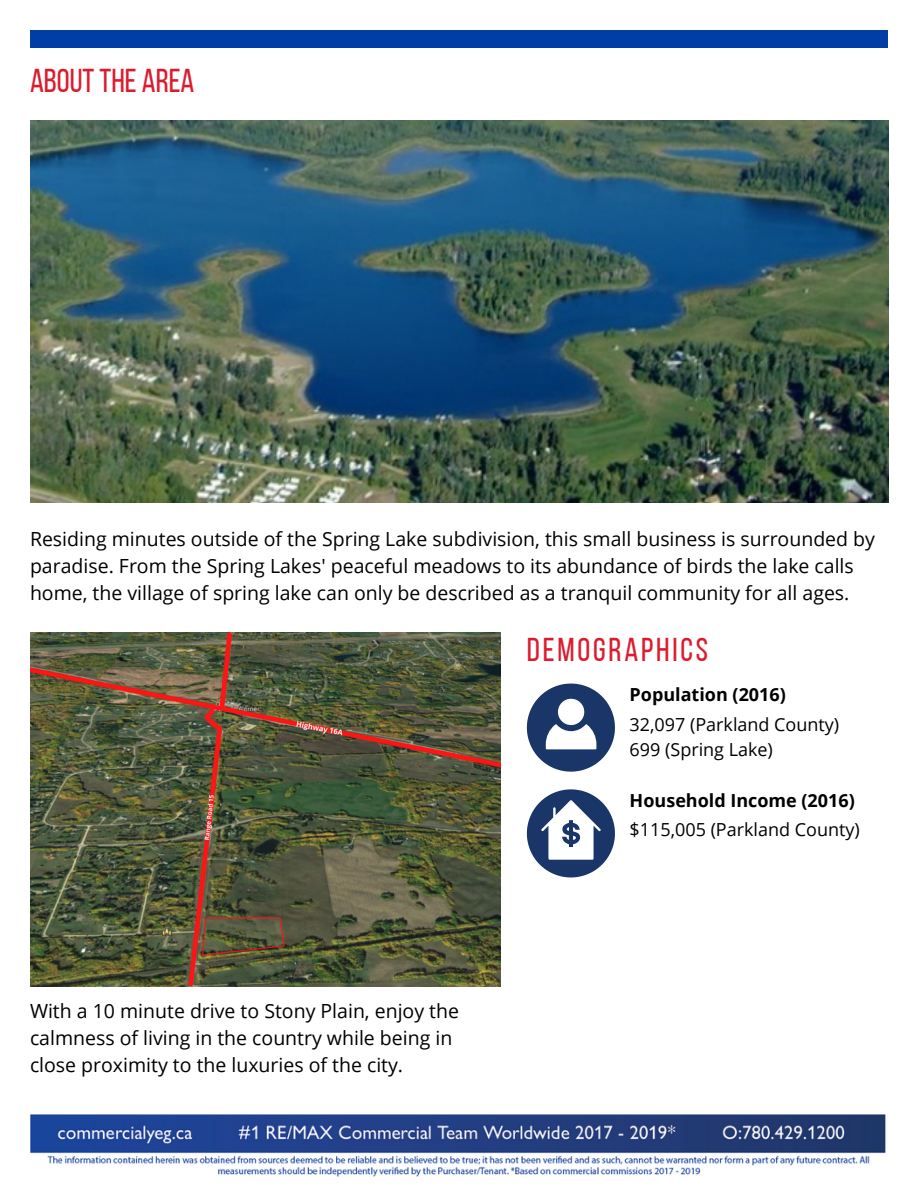
<style>
.page{position:relative;width:918px;height:1188px;background:#fff}
.page>*{position:absolute;margin:0;border:0;box-sizing:border-box;transform-origin:0 0}
.t1{font:33px "Bebas Neue";color:#dc1c2e}
.t2{font:33px "Bebas Neue";letter-spacing:.085em;color:#dc1c2e}
.t3{font:19.5px/27px "Open Sans";color:#000}
.t4{font:18px "Open Sans";color:#000}
.t5{font:700 18px "Open Sans";color:#000}
</style>
<div class="page">
<img style="left:30px;top:1114px;width:856px;height:63px">
<div style="left:30px;top:31px;width:858px;height:17px;background:#003da5"></div>
<img style="left:30px;top:120px;width:858px;height:383px">
<img style="left:30px;top:633px;width:470px;height:353px">
<svg style="left:527px;top:684px;width:88px;height:88px"></svg>
<svg style="left:527px;top:789px;width:88px;height:88px"></svg>
<p class="t1" style="left:30px;top:67px;width:166px">ABOUTTHE AREA</p>
<p class="t3" style="left:30px;top:525px;width:846px">Residing minutes outside of the Spring Lake subdivision, this small business is surrounded by paradise. From the Spring Lakes' peaceful meadows to its abundance of birds the lake calls home, the village of spring lake can only be described as a tranquil community for all ages.</p>
<p class="t3" style="left:30px;top:997px;width:431px">With a 10 minute drive to Stony Plain, enjoy the calmness of living in the country while being in close proximity to the luxuries of the city.</p>
<p class="t2" style="left:527px;top:636px;width:183px">DEMOGRAPHICS</p>
<p class="t5" style="left:630px;top:682px;width:158px">Population (2016)</p>
<p class="t4" style="left:630px;top:711px;width:211px">32,097 (Parkland County)</p>
<p class="t4" style="left:630px;top:737px;width:145px">699 (Spring Lake)</p>
<p class="t5" style="left:630px;top:787px;width:227px">Household Income (2016)</p>
<p class="t4" style="left:630px;top:817px;width:232px">$115,005 (Parkland County)</p>
</div>
